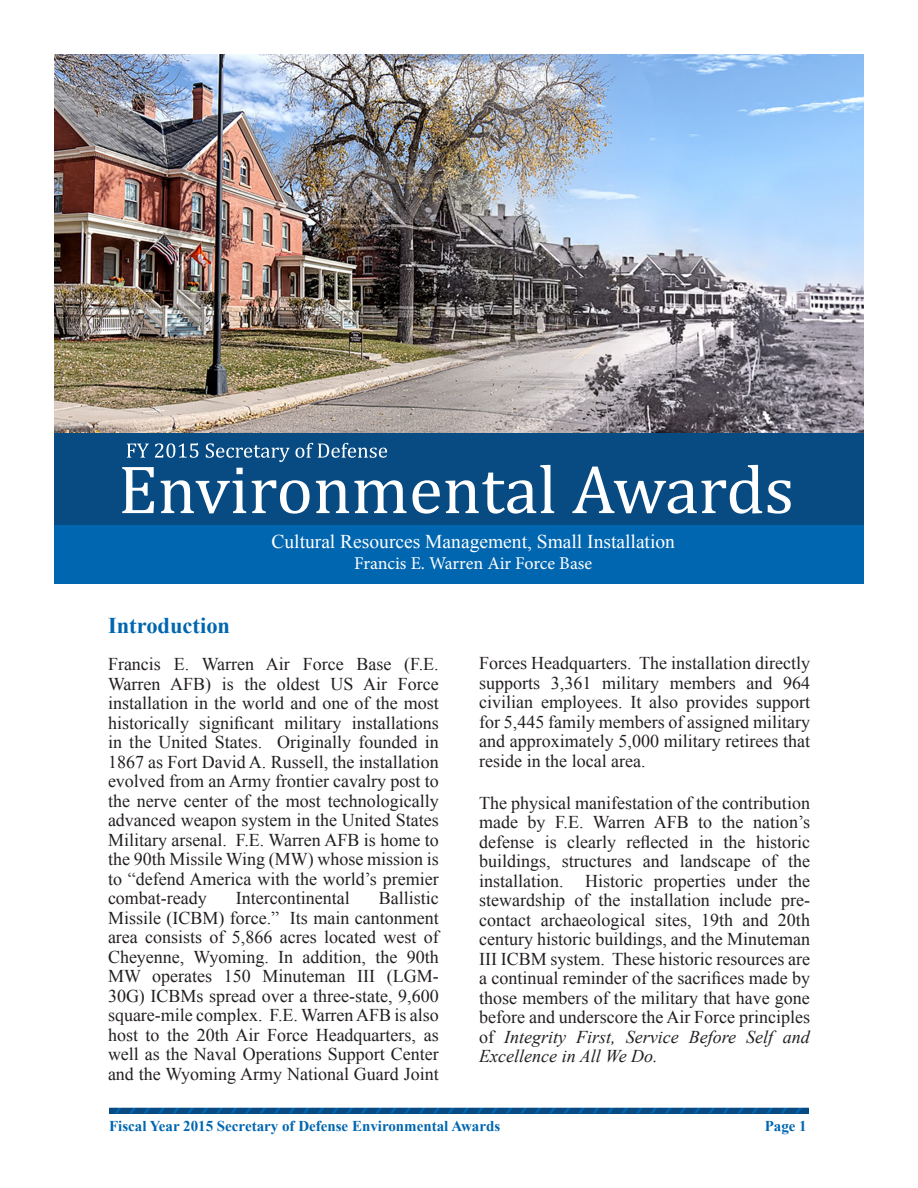
<style>
.page{position:relative;width:918px;height:1188px;background:#fff}
.page>*{position:absolute;margin:0;border:0;box-sizing:border-box;transform-origin:0 0}
.t1{font:700 22.5px "Times New Roman";color:#0066b0}
.t2{font:19.5px "Times New Roman";color:#fff}
.t3{font:18px/19.5px "Times New Roman";color:#231f20;text-align:justify}
.t4{font:18px "Minion Pro";letter-spacing:-.005em;color:#fff}
.t5{font:700 15px "Times New Roman";color:#0066b0}
.s1{font-style:italic}
</style>
<div class="page">
<img style="left:54px;top:54px;width:810px;height:379px">
<div style="left:54px;top:433px;width:810px;height:120px;background:#084b82"></div>
<div style="left:54px;top:525px;width:810px;height:58px;background:#0066b0"></div>
<svg style="left:122px;top:443px;width:669px;height:71px"></svg>
<svg style="left:109px;top:1108px;width:700px;height:5px;background:#06508b"></svg>
<p class="t2" style="left:271px;top:528px;width:405px">Cultural Resources Management, Small Installation</p>
<p class="t4" style="left:354px;top:551px;width:240px">Francis E. Warren Air Force Base</p>
<p class="t1" style="left:108px;top:610px;width:124px">Introduction</p>
<p class="t3" style="left:108px;top:654px;width:332px">Francis E. Warren Air Force Base (F.E.<br>Warren AFB) is the oldest US Air Force installation in the world and one of the most historically significant military installations in the United States. Originally founded in 1867 as Fort David A. Russell, the installation evolved from an Army frontier cavalry post to the nerve center of the most technologically advanced weapon system in the United States Military arsenal. F.E. Warren AFB is home to the 90th Missile Wing (MW) whose mission is to “defend America with the world’s premier combat-ready</p>
<p class="t3" style="left:108px;top:888px;width:332px;text-indent:271px">Ballistic Missile (ICBM) force.” Its main cantonment area consists of 5,866 acres located west of Cheyenne, Wyoming. In addition, the 90th MW operates 150 Minuteman III (LGM-30G) ICBMs spread over a three-state, 9,600 square-mile complex. F.E. Warren AFB is also host to the 20th Air Force Headquarters, as well as the Naval Operations Support Center and the Wyoming Army National Guard Joint</p>
<p class="t3" style="left:236px;top:888px;width:115px">Intercontinental</p>
<p class="t3" style="left:479px;top:653px;width:332px">Forces Headquarters. The installation directly supports 3,361 military members and 964 civilian employees. It also provides support for 5,445 family members of assigned military and approximately 5,000 military retirees that reside in the local area.</p>
<p class="t3" style="left:479px;top:793px;width:332px">The physical manifestation of the contribution made by F.E. Warren AFB to the nation’s defense is clearly reflected in the historic buildings, structures and landscape of the installation. Historic properties under the stewardship of the installation include pre&shy;contact archaeological sites, 19th and 20th century historic buildings, and the Minuteman III ICBM system. These historic resources are a continual reminder of the sacrifices made by those members of the military that have gone before and underscore the Air Force principles of <span class="s1">Integrity First, Service Before Self and Excellence in All We Do.</span></p>
<p class="t5" style="left:109px;top:1115px;width:393px">Fiscal Year 2015 Secretary of Defense Environmental Awards</p>
<p class="t5" style="left:765px;top:1115px;width:44px">Page 1</p>
</div>
